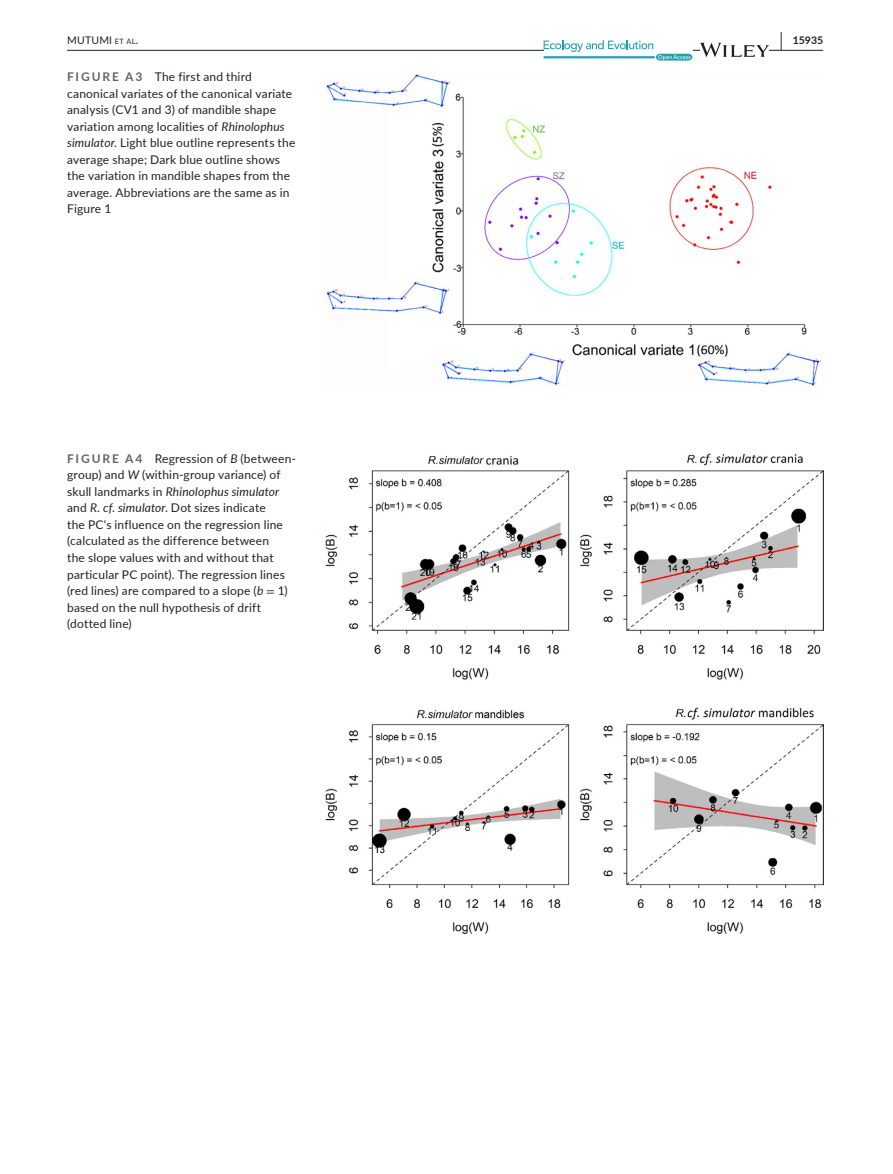
<style>
.page{position:relative;width:893px;height:1174px;background:#fff}
.page>*{position:absolute;margin:0;border:0;box-sizing:border-box;transform-origin:0 0}
.t1{font:700 19.5px "Lato";color:#231f20;scale:.48 1}
.t2{font:12px/16.5px "Lato";letter-spacing:.015em;color:#231f20}
.t3{font:10.5px "Lato";letter-spacing:.02em;color:#231f20}
.t4{font:700 10.5px "Lato";color:#231f20}
.s1{font-size:7.35px}
.s2{font-weight:700;color:#636366}
.s3{font-style:italic}
.s4{font-family:"STIX"}
</style>
<div class="page">
<hr style="left:67px;top:50px;width:756px;height:1px;background:#231f20">
<svg style="left:544px;top:40px;width:148px;height:21px"></svg>
<svg style="left:700px;top:43px;width:69px;height:14px"></svg>
<img style="left:326px;top:73px;width:495px;height:313px">
<img style="left:326px;top:453px;width:497px;height:481px">
<h1 class="t1" style="left:780px;top:25px;width:7px">|</h1>
<p class="t3" style="left:67px;top:33px;width:73px">MUTUMI <span class="s1">et al</span>.</p>
<p class="t4" style="left:793px;top:33px;width:32px">15935</p>
<p class="t2" style="left:67px;top:68px;width:230px"><span class="s2">FIGURE A3</span> The first and third canonical variates of the canonical variate analysis (CV1 and 3) of mandible shape variation among localities of <span class="s3">Rhinolophus simulator</span>. Light blue outline represents the average shape; Dark blue outline shows the variation in mandible shapes from the average. Abbreviations are the same as in Figure 1</p>
<p class="t2" style="left:67px;top:450px;width:230px"><span class="s2">FIGURE A4</span> Regression of <span class="s3">B</span> (between&shy;group) and <span class="s3">W</span> (within-group variance) of skull landmarks in <span class="s3">Rhinolophus simulator </span>and <span class="s3">R. cf. simulator</span>. Dot sizes indicate<br>the PC's influence on the regression line (calculated as the difference between<br>the slope values with and without that particular PC point). The regression lines (red lines) are compared to a slope (<span class="s3">b</span> <span class="s4">=</span> 1) based on the null hypothesis of drift (dotted line)</p>
</div>
